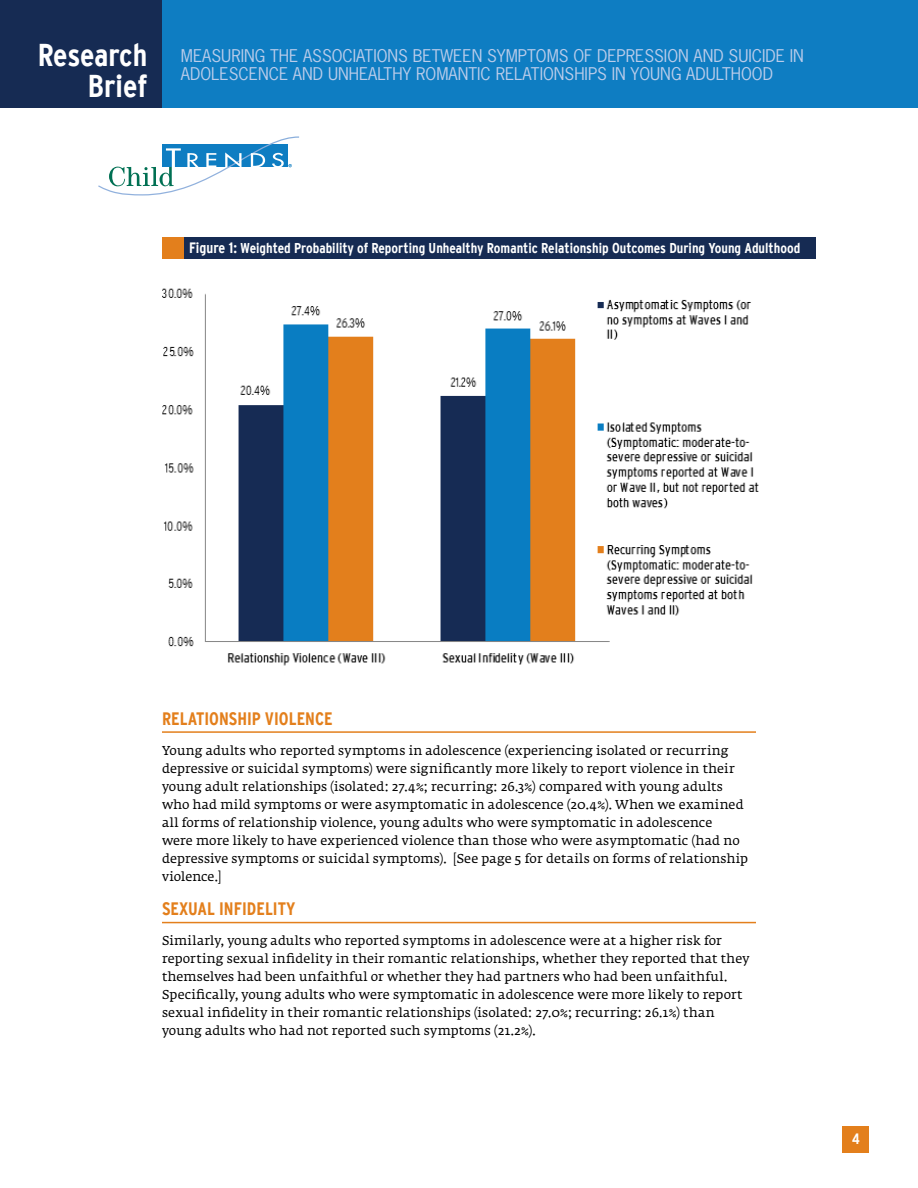
<style>
.page{position:relative;width:918px;height:1188px;background:#fff}
.page>*{position:absolute;margin:0;border:0;box-sizing:border-box;transform-origin:0 0}
.t1{font:700 condensed 31.5px/31.5px "Interstate";letter-spacing:-.005em;color:#fff;text-align:right}
.t2{font:700 condensed 18px "Interstate";color:#e37f1c}
.t3{font:16.5px/18px "News Gothic Std";color:#baccea}
.t4{font:700 condensed 15px "Interstate";color:#fff}
.t5{font:700 condensed 14.25px "Interstate";color:#fff}
.t6{font:12.75px/18px "Fedra Serif A Std";letter-spacing:.01em;color:#000}
.s1{font-size:15px}
</style>
<div class="page">
<div style="left:0;top:0;width:918px;height:108px;background:#0e7dc2"></div>
<svg style="left:98px;top:136px;width:201px;height:60px"></svg>
<div style="left:842px;top:1126px;width:27px;height:27px;background:#e37f1c"></div>
<div style="left:0;top:0;width:162px;height:108px;background:#162b53"></div>
<hr style="left:162px;top:731px;width:594px;height:2px;background:#e37f1c">
<hr style="left:162px;top:922px;width:594px;height:1px;background:#e37f1c">
<img style="left:162px;top:288px;width:597px;height:378px">
<div style="left:162px;top:238px;width:653px;height:21px;background:#162b53"></div>
<div style="left:162px;top:238px;width:22px;height:21px;background:#e37f1c"></div>
<h1 class="t1" style="left:38px;top:39px;width:111px">Research<br>Brief</h1>
<p class="t3" style="left:181px;top:47px;width:625px">MEASURING THE ASSOCIATIONS BETWEEN SYMPTOMS OF DEPRESSION AND SUICIDE IN<br>ADOLESCENCE AND UNHEALTHY ROMANTIC RELATIONSHIPS IN YOUNG ADULTHOOD</p>
<p class="t5" style="left:189px;top:240px;width:613px"><span class="s1">Figure 1:</span> Weighted Probability of Reporting Unhealthy Romantic Relationship Outcomes During Young Adulthood</p>
<h2 class="t2" style="left:162px;top:708px;width:172px">Relationship Violence</h2>
<p class="t6" style="left:162px;top:742px;width:587px">Young adults who reported symptoms in adolescence (experiencing isolated or recurring depressive or suicidal symptoms) were significantly more likely to report violence in their young adult relationships (isolated: 27.4%; recurring: 26.3%) compared with young adults who had mild symptoms or were asymptomatic in adolescence (20.4%). When we examined all forms of relationship violence, young adults who were symptomatic in adolescence<br>were more likely to have experienced violence than those who were asymptomatic (had no depressive symptoms or suicidal symptoms). [See page 5 for details on forms of relationship violence.]</p>
<h2 class="t2" style="left:162px;top:899px;width:135px">Sexual Infidelity</h2>
<p class="t6" style="left:162px;top:933px;width:589px">Similarly, young adults who reported symptoms in adolescence were at a higher risk for reporting sexual infidelity in their romantic relationships, whether they reported that they themselves had been unfaithful or whether they had partners who had been unfaithful.<br>Specifically, young adults who were symptomatic in adolescence were more likely to report sexual infidelity in their romantic relationships (isolated: 27.0%; recurring: 26.1%) than young adults who had not reported such symptoms (21.2%).</p>
<p class="t4" style="left:852px;top:1131px;width:9px">4</p>
</div>
